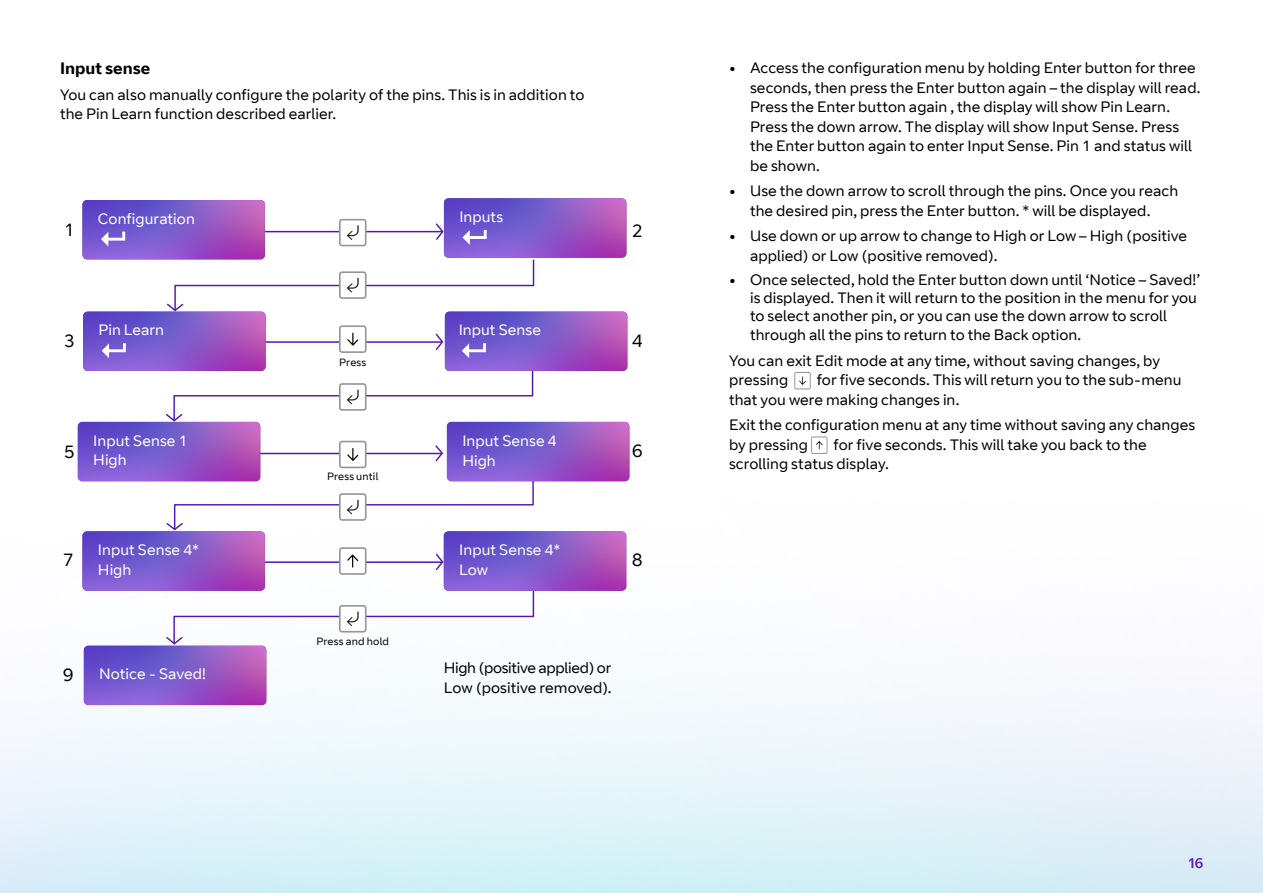
<style>
.page{position:relative;width:1263px;height:893px;background:#fff}
.page>*{position:absolute;margin:0;border:0;box-sizing:border-box;transform-origin:0 0}
.t1{font:18px "BT Curve";color:#000}
.t2{font:700 16.5px "BT Curve";letter-spacing:.005em;color:#000}
.t3{font:15px/19.5px "BT Curve";letter-spacing:.005em;color:#000}
.t4{font:15px/19.5px "BT Curve";letter-spacing:.005em;color:#fff}
.t5{font:15px/19.5px "BT Curve";letter-spacing:-.015em;color:#000}
.t6{font:14.25px "BT Curve Headline";color:#5514b4}
.t7{font:10.5px "BT Curve";letter-spacing:.015em;color:#000}
.s1{font-weight:700}
</style>
<div class="page">
<svg style="left:435px;top:552px;width:9px;height:19px"></svg>
<hr style="left:260px;top:561px;width:183px;height:2px;background:#5514b4">
<svg style="left:339px;top:547px;width:27px;height:28px"></svg>
<svg style="left:165px;top:441px;width:369px;height:90px"></svg>
<svg style="left:165px;top:586px;width:370px;height:59px"></svg>
<img style="left:82px;top:200px;width:183px;height:59px">
<svg style="left:101px;top:232px;width:24px;height:15px"></svg>
<img style="left:83px;top:312px;width:183px;height:59px">
<svg style="left:102px;top:343px;width:24px;height:15px"></svg>
<img style="left:78px;top:422px;width:182px;height:59px">
<img style="left:82px;top:531px;width:183px;height:60px">
<img style="left:84px;top:646px;width:182px;height:59px">
<img style="left:444px;top:531px;width:182px;height:60px">
<img style="left:447px;top:422px;width:182px;height:59px">
<img style="left:445px;top:312px;width:182px;height:59px">
<img style="left:444px;top:198px;width:182px;height:60px">
<svg style="left:166px;top:219px;width:369px;height:93px"></svg>
<svg style="left:165px;top:325px;width:369px;height:97px"></svg>
<svg style="left:794px;top:372px;width:17px;height:17px"></svg>
<svg style="left:811px;top:436px;width:16px;height:18px"></svg>
<p class="t2" style="left:60px;top:58px;width:92px">Input sense</p>
<p class="t3" style="left:60px;top:85px;width:526px">You can also manually configure the polarity of the pins. This is in addition to the Pin Learn function described earlier.</p>
<p class="t1" style="left:64px;top:219px;width:12px">1</p>
<p class="t4" style="left:98px;top:209px;width:98px">Configuration</p>
<p class="t4" style="left:459px;top:208px;width:45px">Inputs</p>
<p class="t1" style="left:632px;top:220px;width:12px">2</p>
<p class="t1" style="left:64px;top:330px;width:12px">3</p>
<p class="t4" style="left:99px;top:321px;width:67px">Pin Learn</p>
<p class="t4" style="left:459px;top:321px;width:84px">Input Sense</p>
<p class="t1" style="left:632px;top:330px;width:12px">4</p>
<p class="t7" style="left:339px;top:356px;width:29px">Press</p>
<p class="t1" style="left:64px;top:441px;width:12px">5</p>
<p class="t4" style="left:93px;top:431px;width:96px">Input Sense 1<br>High</p>
<p class="t4" style="left:462px;top:432px;width:96px">Input Sense 4<br>High</p>
<p class="t1" style="left:632px;top:440px;width:12px">6</p>
<p class="t7" style="left:327px;top:470px;width:53px">Press until</p>
<p class="t1" style="left:63px;top:549px;width:12px">7</p>
<p class="t4" style="left:98px;top:541px;width:103px">Input Sense 4*<br>High</p>
<p class="t4" style="left:459px;top:541px;width:103px">Input Sense 4*<br>Low</p>
<p class="t1" style="left:632px;top:549px;width:12px">8</p>
<p class="t7" style="left:316px;top:635px;width:74px">Press and hold</p>
<p class="t1" style="left:63px;top:664px;width:12px">9</p>
<p class="t4" style="left:99px;top:665px;width:108px">Notice - Saved!</p>
<p class="t5" style="left:444px;top:659px;width:169px">High (positive applied) or<br>Low (positive removed).</p>
<p class="t3" style="left:750px;top:59px;width:452px;text-indent:-21px"><span class="s1">•</span> Access the configuration menu by holding Enter button for three seconds, then press the Enter button again – the display will read.<br>Press the Enter button again , the display will show Pin Learn.<br>Press the down arrow. The display will show Input Sense. Press the Enter button again to enter Input Sense. Pin 1 and status will be shown.</p>
<p class="t3" style="left:729px;top:182px;width:451px;text-align:center"><span class="s1">•</span> Use the down arrow to scroll through the pins. Once you reach the desired pin, press the Enter button. * will be displayed.</p>
<p class="t3" style="left:750px;top:227px;width:439px;text-indent:-21px"><span class="s1">•</span> Use down or up arrow to change to High or Low – High (positive applied) or Low (positive removed).</p>
<p class="t3" style="left:750px;top:271px;width:452px;line-height:18px;text-indent:-21px"><span class="s1">•</span> Once selected, hold the Enter button down until ‘Notice – Saved!’ is displayed. Then it will return to the position in the menu for you to select another pin, or you can use the down arrow to scroll</p>
<p class="t3" style="left:729px;top:323px;width:433px;line-height:25.5px;text-indent:21px">through all the pins to return to the Back option.<br>You can exit Edit mode at any time, without saving changes, by</p>
<p class="t3" style="left:729px;top:371px;width:61px">pressing</p>
<p class="t3" style="left:729px;top:371px;width:454px;text-indent:88px">for five seconds. This will return you to the sub-menu that you were making changes in.</p>
<p class="t3" style="left:729px;top:416px;width:468px">Exit the configuration menu at any time without saving any changes by pressing</p>
<p class="t3" style="left:729px;top:435px;width:419px;text-indent:105px">for five seconds. This will take you back to the scrolling status display.</p>
<p class="t6" style="left:1189px;top:855px;width:16px">16</p>
</div>
